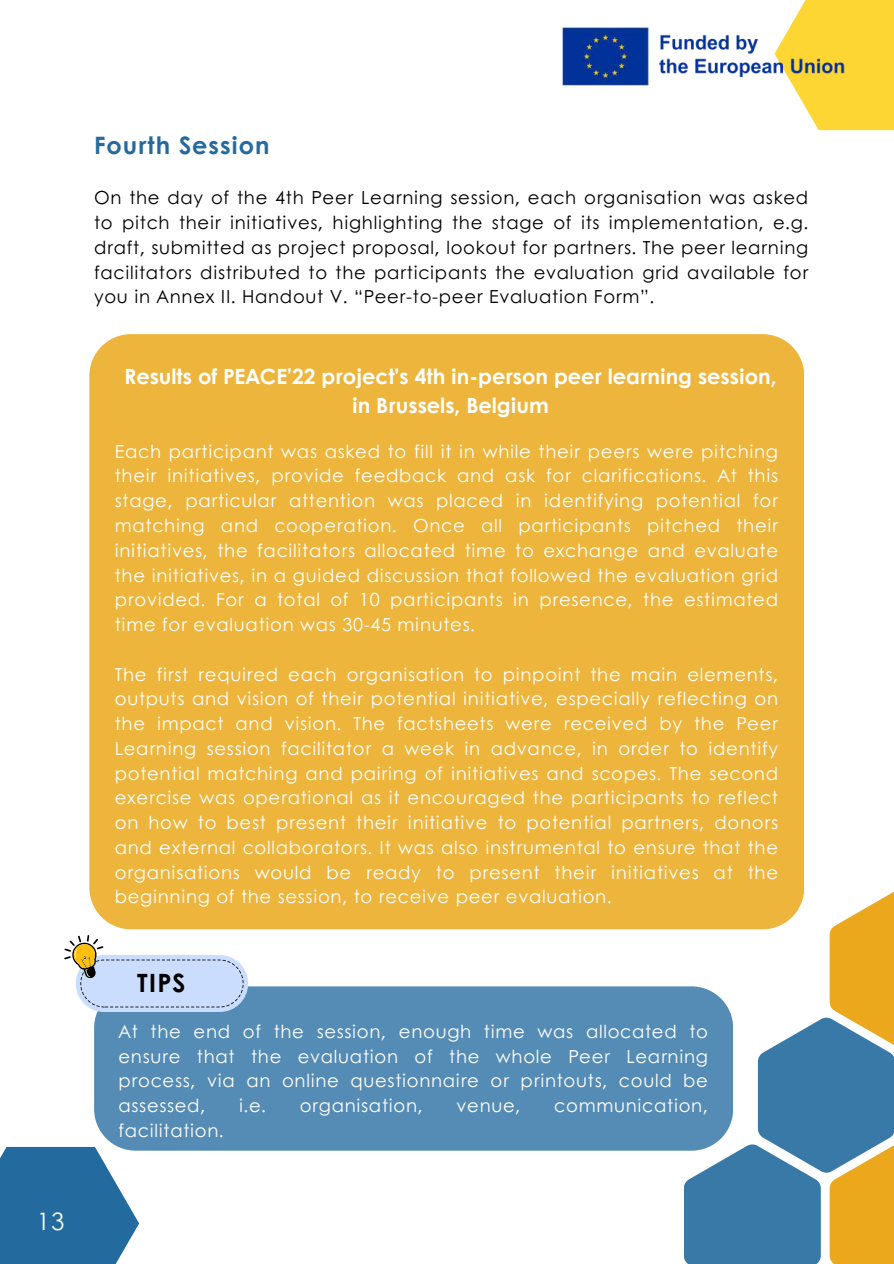
<style>
.page{position:relative;width:894px;height:1264px;background:#fff}
.page>*{position:absolute;margin:0;border:0;box-sizing:border-box;transform-origin:0 0}
.t1{font:700 25.2px "Century Gothic";color:#000}
.t2{font:700 24px "Century Gothic";letter-spacing:.04em;color:#236a9f}
.t3{font:24px "Century Gothic";color:#fff}
.t4{font:700 21px/29.2px "Century Gothic";color:#fff;text-align:center}
.t5{font:18px/24.8px "Century Gothic";letter-spacing:.04em;color:#fff;text-align:justify}
.t6{font:18px/24.8px "Century Gothic";letter-spacing:.04em;color:#000;text-align:justify}
</style>
<div class="page">
<svg style="left:684px;top:890px;width:209px;height:373px"></svg>
<svg style="left:792px;top:0;width:101px;height:130px;background:#fed944"></svg>
<img style="left:561px;top:23px;width:294px;height:67px">
<svg style="left:0;top:1146px;width:139px;height:117px;background:#3f7dab"></svg>
<div style="left:89px;top:334px;width:714px;height:595px;background:#eeb53d"></div>
<div style="left:94px;top:986px;width:638px;height:164px;background:#558cb5"></div>
<svg style="left:76px;top:954px;width:172px;height:57px"></svg>
<svg style="left:64px;top:935px;width:179px;height:72px"></svg>
<h2 class="t3" style="left:37px;top:1202px;width:29px">13</h2>
<h2 class="t2" style="left:94px;top:127px;width:177px">Fourth Session</h2>
<p class="t6" style="left:94px;top:185px;width:715px">On the day of the 4th Peer Learning session, each organisation was asked to pitch their initiatives, highlighting the stage of its implementation, e.g. draft, submitted as project proposal, lookout for partners. The peer learning facilitators distributed to the participants the evaluation grid available for you in Annex II. Handout V. “Peer-to-peer Evaluation Form”.</p>
<p class="t4" style="left:124px;top:361px;width:653px">Results of PEACE’22 project’s 4th in-person peer learning session, in Brussels, Belgium</p>
<p class="t5" style="left:115px;top:438px;width:664px">Each participant was asked to fill it in while their peers were pitching their initiatives, provide feedback and ask for clarifications. At this stage, particular attention was placed in identifying potential for matching and cooperation. Once all participants pitched their initiatives, the facilitators allocated time to exchange and evaluate the initiatives, in a guided discussion that followed the evaluation grid provided. For a total of 10 participants in presence, the estimated time for evaluation was 30-45 minutes.</p>
<p class="t5" style="left:115px;top:661px;width:664px">The first required each organisation to pinpoint the main elements, outputs and vision of their potential initiative, especially reflecting on the impact and vision. The factsheets were received by the Peer Learning session facilitator a week in advance, in order to identify potential matching and pairing of initiatives and scopes. The second exercise was operational as it encouraged the participants to reflect on how to best present their initiative to potential partners, donors and external collaborators. It was also instrumental to ensure that the organisations would be ready to present their initiatives at the beginning of the session, to receive peer evaluation.</p>
<h1 class="t1" style="left:137px;top:963px;width:49px">TIPS</h1>
<p class="t5" style="left:118px;top:1018px;width:591px">At the end of the session, enough time was allocated to ensure that the evaluation of the whole Peer Learning process, via an online questionnaire or printouts, could be assessed,</p>
<p class="t5" style="left:239px;top:1092px;width:28px">i.e.</p>
<p class="t5" style="left:299px;top:1092px;width:124px">organisation,</p>
<p class="t5" style="left:456px;top:1092px;width:65px">venue,</p>
<p class="t5" style="left:554px;top:1092px;width:155px">communication,</p>
<p class="t5" style="left:118px;top:1117px;width:107px">facilitation.</p>
</div>
